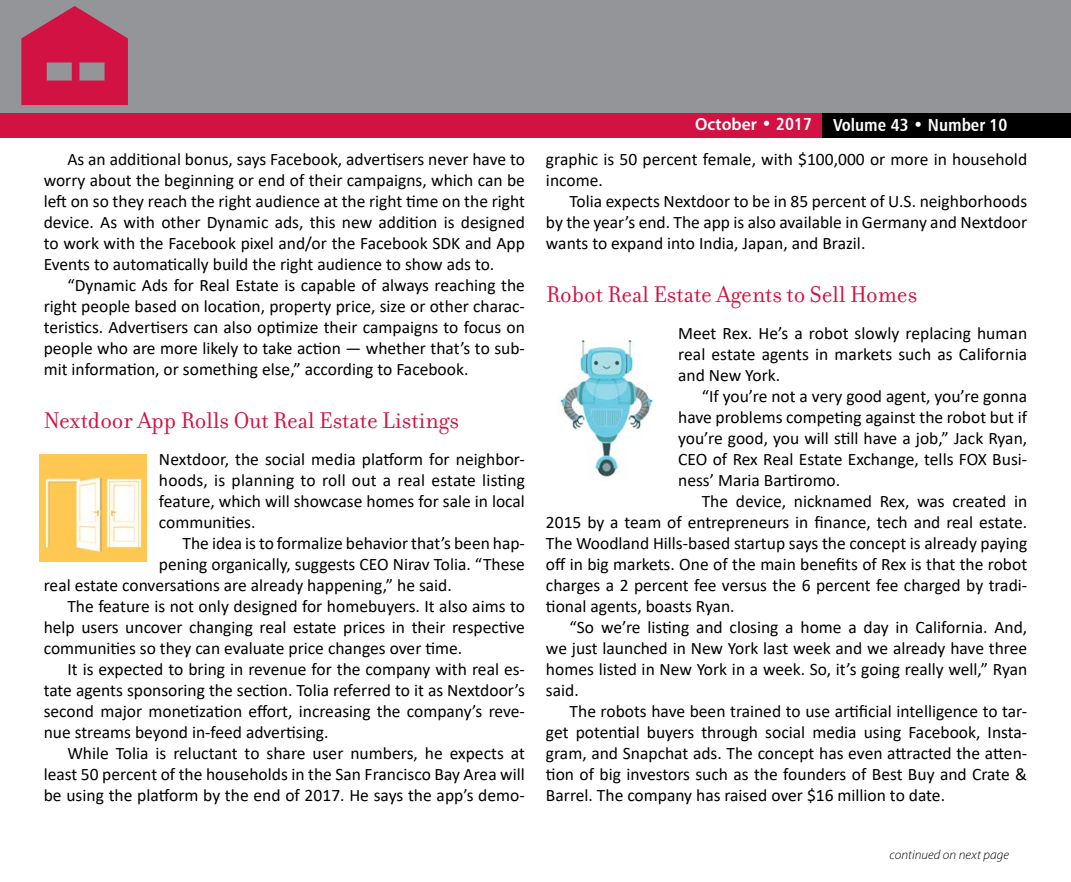
<style>
.page{position:relative;width:1071px;height:882px;background:#fff}
.page>*{position:absolute;margin:0;border:0;box-sizing:border-box;transform-origin:0 0}
.t1{font:24.5px "Filosofia";color:#d11242}
.t2{font:17.5px/21px "Calibri";color:#000;text-align:justify}
.t3{font:17.5px "Humanist 777 BT Bold Condensed B";color:#fff}
.t4{font:italic 300 13.12px "Myriad Pro";letter-spacing:.01em;color:#000}
.s1{font-family:"Myriad Pro";font-weight:600}
</style>
<div class="page">
<div style="left:0;top:0;width:1071px;height:138px;background:#939598"></div>
<div style="left:693px;top:113px;width:378px;height:25px;background:#000"></div>
<div style="left:0;top:113px;width:822px;height:25px;background:#d11242"></div>
<svg style="left:21px;top:6px;width:107px;height:99px"></svg>
<img style="left:39px;top:454px;width:108px;height:107px">
<img style="left:558px;top:340px;width:98px;height:137px">
<p class="t2" style="left:44px;top:149px;width:483px;text-indent:24px">As an additional bonus, says Facebook, advertisers never have to worry about the beginning or end of their campaigns, which can be left on so they reach the right audience at the right time on the right device. As with other Dynamic ads, this new addition is designed to work with the Facebook pixel and/or the Facebook SDK and App Events to automatically build the right audience to show ads to.</p>
<p class="t2" style="left:44px;top:275px;width:483px;text-indent:24px">“Dynamic Ads for Real Estate is capable of always reaching the right people based on location, property price, size or other charac&shy;teristics. Advertisers can also optimize their campaigns to focus on people who are more likely to take action — whether that’s to sub&shy;mit information, or something else,” according to Facebook.</p>
<h1 class="t1" style="left:44px;top:407px;width:417px">Nextdoor App Rolls Out Real Estate Listings</h1>
<p class="t2" style="left:159px;top:448px;width:368px">Nextdoor, the social media platform for neighbor&shy;hoods, is planning to roll out a real estate listing feature, which will showcase homes for sale in local communities.</p>
<p class="t2" style="left:183px;top:532px;width:344px">The idea is to formalize behavior that’s been hap-</p>
<p class="t2" style="left:159px;top:553px;width:368px">pening organically, suggests CEO Nirav Tolia. “These</p>
<p class="t2" style="left:44px;top:574px;width:410px">real estate conversations are already happening,” he said.</p>
<p class="t2" style="left:67px;top:595px;width:459px">The feature is not only designed for homebuyers. It also aims to</p>
<p class="t2" style="left:44px;top:616px;width:483px">help users uncover changing real estate prices in their respective</p>
<p class="t2" style="left:44px;top:637px;width:420px">communities so they can evaluate price changes over time.</p>
<p class="t2" style="left:67px;top:658px;width:459px">It is expected to bring in revenue for the company with real es-</p>
<p class="t2" style="left:44px;top:679px;width:483px">tate agents sponsoring the section. Tolia referred to it as Nextdoor’s</p>
<p class="t2" style="left:44px;top:700px;width:483px">second major monetization effort, increasing the company’s reve-</p>
<p class="t2" style="left:44px;top:721px;width:286px">nue streams beyond in-feed advertising.</p>
<p class="t2" style="left:67px;top:742px;width:459px">While Tolia is reluctant to share user numbers, he expects at</p>
<p class="t2" style="left:44px;top:763px;width:483px">least 50 percent of the households in the San Francisco Bay Area will</p>
<p class="t2" style="left:44px;top:784px;width:483px">be using the platform by the end of 2017. He says the app’s demo-</p>
<p class="t3" style="left:695px;top:114px;width:314px"><span class="s1">October</span> • 2017 Volume 43 • Number 10</p>
<p class="t2" style="left:546px;top:149px;width:483px">graphic is 50 percent female, with $100,000 or more in household income.</p>
<p class="t2" style="left:546px;top:191px;width:483px;text-indent:24px">Tolia expects Nextdoor to be in 85 percent of U.S. neighborhoods by the year’s end. The app is also available in Germany and Nextdoor wants to expand into India, Japan, and Brazil.</p>
<h1 class="t1" style="left:546px;top:281px;width:373px">Robot Real Estate Agents to Sell Homes</h1>
<p class="t2" style="left:678px;top:322px;width:351px">Meet Rex. He’s a robot slowly replacing human real estate agents in markets such as California and New York.</p>
<p class="t2" style="left:678px;top:385px;width:351px;text-indent:24px">“If you’re not a very good agent, you’re gonna have problems competing against the robot but if you’re good, you will still have a job,” Jack Ryan, CEO of Rex Real Estate Exchange, tells FOX Busi&shy;ness’ Maria Bartiromo.</p>
<p class="t2" style="left:546px;top:490px;width:483px;text-indent:156px">The device, nicknamed Rex, was created in 2015 by a team of entrepreneurs in finance, tech and real estate.<br>The Woodland Hills-based startup says the concept is already paying off in big markets. One of the main benefits of Rex is that the robot charges a 2 percent fee versus the 6 percent fee charged by tradi&shy;tional agents, boasts Ryan.</p>
<p class="t2" style="left:546px;top:616px;width:483px;text-indent:24px">“So we’re listing and closing a home a day in California. And, we just launched in New York last week and we already have three homes listed in New York in a week. So, it’s going really well,” Ryan said.</p>
<p class="t2" style="left:546px;top:700px;width:483px;text-indent:24px">The robots have been trained to use artificial intelligence to tar&shy;get potential buyers through social media using Facebook, Insta&shy;gram, and Snapchat ads. The concept has even attracted the atten&shy;tion of big investors such as the founders of Best Buy and Crate &amp; Barrel. The company has raised over $16 million to date.</p>
<p class="t4" style="left:890px;top:848px;width:121px">continued on next page</p>
</div>
